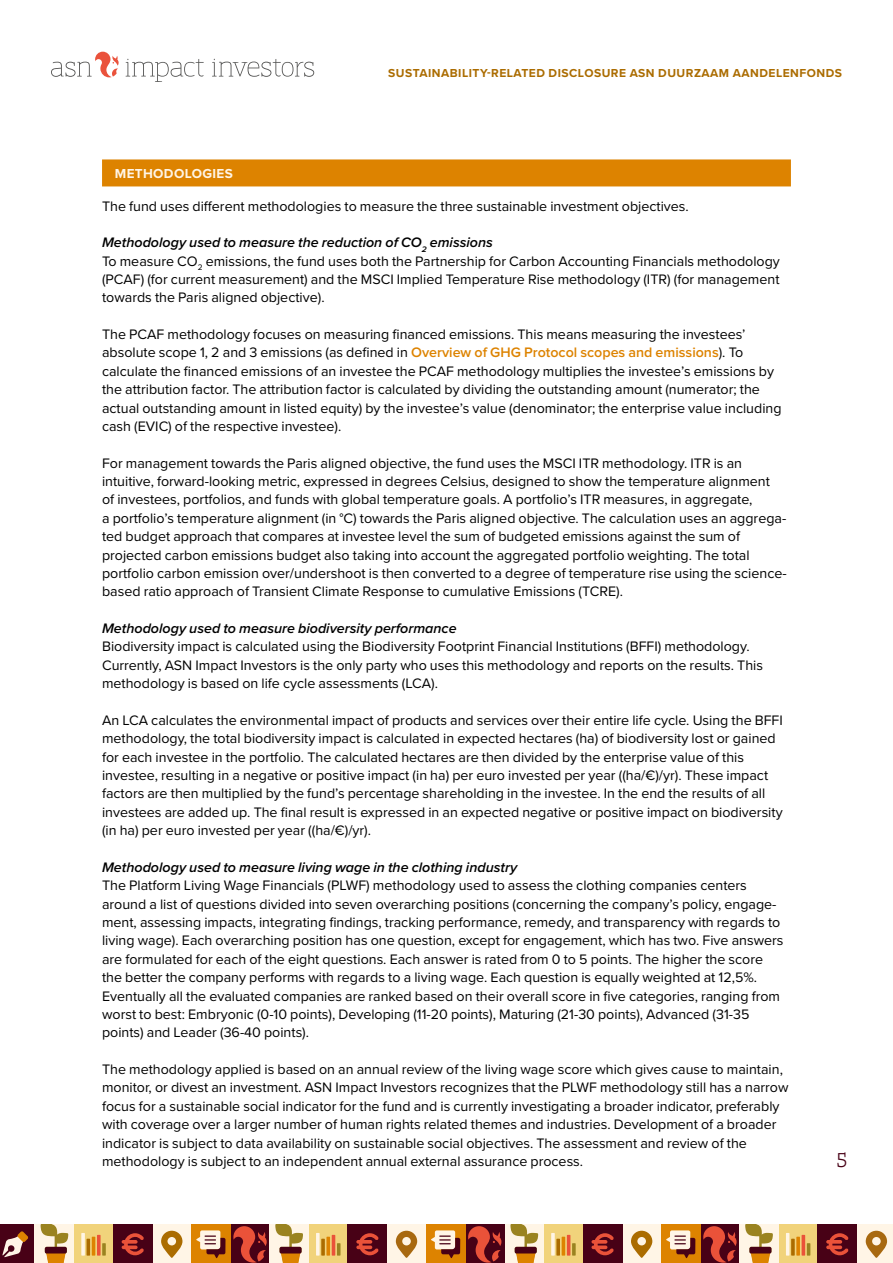
<style>
.page{position:relative;width:893px;height:1263px;background:#fff}
.page>*{position:absolute;margin:0;border:0;box-sizing:border-box;transform-origin:0 0}
.t1{font:600 21px "ASN Bank Slab";color:#480116}
.t2{font:14.25px/18.3px "Proxima Nova";color:#000}
.t3{font:italic 600 14.25px "Proxima Nova";color:#000}
.t4{font:700 13.5px "Proxima Nova";letter-spacing:.025em;color:#fff5e6}
.t5{font:700 12px "Proxima Nova";letter-spacing:.04em;color:#ab6c00}
.s1{font-weight:600;font-style:italic}
.s2{font-weight:600;color:#dd8300}
</style>
<div class="page">
<div style="left:700px;top:1225px;width:39px;height:38px;background:#480116"></div>
<svg style="left:703px;top:1226px;width:34px;height:37px"></svg>
<div style="left:466px;top:1225px;width:39px;height:38px;background:#480116"></div>
<div style="left:544px;top:1225px;width:39px;height:38px;background:#f1d37b"></div>
<svg style="left:551px;top:1233px;width:4px;height:22px"></svg>
<svg style="left:556px;top:1239px;width:4px;height:16px"></svg>
<hr style="left:562px;top:1237px;width:3px;height:18px;background:#dd8300">
<hr style="left:567px;top:1235px;width:3px;height:20px;background:#ea5239">
<svg style="left:572px;top:1243px;width:4px;height:12px"></svg>
<div style="left:622px;top:1225px;width:39px;height:38px;background:#fff5e6"></div>
<svg style="left:631px;top:1231px;width:21px;height:27px"></svg>
<div style="left:505px;top:1225px;width:39px;height:38px;background:#fff5e6"></div>
<svg style="left:510px;top:1225px;width:28px;height:38px"></svg>
<div style="left:583px;top:1225px;width:39px;height:38px;background:#480116"></div>
<svg style="left:591px;top:1233px;width:23px;height:22px"></svg>
<div style="left:661px;top:1225px;width:39px;height:38px;background:#dd8300"></div>
<svg style="left:666px;top:1230px;width:29px;height:28px"></svg>
<div style="left:779px;top:1225px;width:39px;height:38px;background:#f1d37b"></div>
<hr style="left:786px;top:1233px;width:3px;height:22px;background:#fff5e6">
<svg style="left:791px;top:1239px;width:4px;height:16px"></svg>
<svg style="left:796px;top:1237px;width:4px;height:18px"></svg>
<hr style="left:802px;top:1235px;width:3px;height:20px;background:#ea5239">
<svg style="left:807px;top:1243px;width:3px;height:12px"></svg>
<div style="left:857px;top:1225px;width:36px;height:38px;background:#fff5e6"></div>
<svg style="left:866px;top:1231px;width:21px;height:27px"></svg>
<div style="left:739px;top:1225px;width:40px;height:38px;background:#fff5e6"></div>
<svg style="left:745px;top:1225px;width:28px;height:38px"></svg>
<div style="left:818px;top:1225px;width:39px;height:38px;background:#480116"></div>
<svg style="left:826px;top:1233px;width:22px;height:22px"></svg>
<svg style="left:212px;top:59px;width:102px;height:18px"></svg>
<svg style="left:51px;top:52px;width:68px;height:25px"></svg>
<svg style="left:126px;top:59px;width:78px;height:23px"></svg>
<div style="left:230px;top:1225px;width:40px;height:38px;background:#480116"></div>
<svg style="left:233px;top:1226px;width:34px;height:37px"></svg>
<div style="left:0;top:1225px;width:35px;height:38px;background:#480116"></div>
<svg style="left:2px;top:1231px;width:26px;height:26px"></svg>
<div style="left:74px;top:1225px;width:39px;height:38px;background:#f1d37b"></div>
<svg style="left:81px;top:1233px;width:4px;height:22px"></svg>
<hr style="left:87px;top:1239px;width:3px;height:16px;background:#ab6c00">
<hr style="left:92px;top:1237px;width:3px;height:18px;background:#dd8300">
<svg style="left:97px;top:1235px;width:4px;height:20px"></svg>
<svg style="left:102px;top:1243px;width:4px;height:12px"></svg>
<div style="left:152px;top:1225px;width:39px;height:38px;background:#fff5e6"></div>
<svg style="left:161px;top:1231px;width:21px;height:27px"></svg>
<div style="left:35px;top:1225px;width:39px;height:38px;background:#fff5e6"></div>
<svg style="left:41px;top:1225px;width:27px;height:38px"></svg>
<div style="left:113px;top:1225px;width:39px;height:38px;background:#480116"></div>
<svg style="left:122px;top:1233px;width:22px;height:22px"></svg>
<div style="left:191px;top:1225px;width:39px;height:38px;background:#dd8300"></div>
<svg style="left:196px;top:1230px;width:29px;height:28px"></svg>
<div style="left:465px;top:1225px;width:39px;height:38px;background:#480116"></div>
<svg style="left:468px;top:1226px;width:33px;height:37px"></svg>
<div style="left:309px;top:1225px;width:39px;height:38px;background:#f1d37b"></div>
<svg style="left:316px;top:1233px;width:4px;height:22px"></svg>
<svg style="left:321px;top:1239px;width:4px;height:16px"></svg>
<svg style="left:326px;top:1237px;width:4px;height:18px"></svg>
<hr style="left:332px;top:1235px;width:3px;height:20px;background:#ea5239">
<svg style="left:337px;top:1243px;width:3px;height:12px"></svg>
<div style="left:387px;top:1225px;width:39px;height:38px;background:#fff5e6"></div>
<svg style="left:396px;top:1231px;width:21px;height:27px"></svg>
<div style="left:270px;top:1225px;width:39px;height:38px;background:#fff5e6"></div>
<svg style="left:275px;top:1225px;width:28px;height:38px"></svg>
<div style="left:348px;top:1225px;width:39px;height:38px;background:#480116"></div>
<svg style="left:356px;top:1233px;width:23px;height:22px"></svg>
<div style="left:426px;top:1225px;width:39px;height:38px;background:#dd8300"></div>
<svg style="left:431px;top:1230px;width:29px;height:28px"></svg>
<div style="left:102px;top:159px;width:689px;height:27px;background:#dd8300"></div>
<p class="t5" style="left:388px;top:64px;width:455px">SUSTAINABILITY-RELATED DISCLOSURE ASN DUURZAAM AANDELENFONDS</p>
<p class="t4" style="left:115px;top:163px;width:119px">METHODOLOGIES</p>
<p class="t2" style="left:102px;top:196px;width:588px">The fund uses different methodologies to measure the three sustainable investment objectives.</p>
<p class="t2" style="left:102px;top:233px;width:679px"><span class="s1">Methodology used to measure the reduction of CO</span><sub>2</sub> <span class="s1">emissions<br></span>To measure CO<sub>2</sub> emissions, the fund uses both the Partnership for Carbon Accounting Financials methodology (PCAF) (for current measurement) and the MSCI Implied Temperature Rise methodology (ITR) (for management towards the Paris aligned objective).</p>
<p class="t2" style="left:102px;top:325px;width:681px">The PCAF methodology focuses on measuring financed emissions. This means measuring the investees’ absolute scope 1, 2 and 3 emissions (as defined in <span class="s2">Overview of GHG Protocol scopes and emissions</span>). To calculate the financed emissions of an investee the PCAF methodology multiplies the investee’s emissions by the attribution factor. The attribution factor is calculated by dividing the outstanding amount (numerator; the actual outstanding amount in listed equity) by the investee’s value (denominator; the enterprise value including cash (EVIC) of the respective investee).</p>
<p class="t2" style="left:102px;top:453px;width:686px">For management towards the Paris aligned objective, the fund uses the MSCI ITR methodology. ITR is an intuitive, forward-looking metric, expressed in degrees Celsius, designed to show the temperature alignment<br>of investees, portfolios, and funds with global temperature goals. A portfolio’s ITR measures, in aggregate,<br>a portfolio’s temperature alignment (in °C) towards the Paris aligned objective. The calculation uses an aggrega&shy;ted budget approach that compares at investee level the sum of budgeted emissions against the sum of projected carbon emissions budget also taking into account the aggregated portfolio weighting. The total portfolio carbon emission over/undershoot is then converted to a degree of temperature rise using the science&shy;based ratio approach of Transient Climate Response to cumulative Emissions (TCRE).</p>
<p class="t3" style="left:102px;top:618px;width:356px">Methodology used to measure biodiversity performance</p>
<p class="t2" style="left:102px;top:637px;width:662px">Biodiversity impact is calculated using the Biodiversity Footprint Financial Institutions (BFFI) methodology.<br>Currently, ASN Impact Investors is the only party who uses this methodology and reports on the results. This methodology is based on life cycle assessments (LCA).</p>
<p class="t2" style="left:102px;top:710px;width:682px">An LCA calculates the environmental impact of products and services over their entire life cycle. Using the BFFI methodology, the total biodiversity impact is calculated in expected hectares (ha) of biodiversity lost or gained for each investee in the portfolio. The calculated hectares are then divided by the enterprise value of this investee, resulting in a negative or positive impact (in ha) per euro invested per year ((ha/€)/yr). These impact factors are then multiplied by the fund’s percentage shareholding in the investee. In the end the results of all investees are added up. The final result is expressed in an expected negative or positive impact on biodiversity (in ha) per euro invested per year ((ha/€)/yr).</p>
<p class="t3" style="left:102px;top:856px;width:417px">Methodology used to measure living wage in the clothing industry</p>
<p class="t2" style="left:102px;top:876px;width:683px">The Platform Living Wage Financials (PLWF) methodology used to assess the clothing companies centers around a list of questions divided into seven overarching positions (concerning the company’s policy, engage&shy;ment, assessing impacts, integrating findings, tracking performance, remedy, and transparency with regards to living wage). Each overarching position has one question, except for engagement, which has two. Five answers are formulated for each of the eight questions. Each answer is rated from 0 to 5 points. The higher the score the better the company performs with regards to a living wage. Each question is equally weighted at 12,5%.<br>Eventually all the evaluated companies are ranked based on their overall score in five categories, ranging from worst to best: Embryonic (0-10 points), Developing (11-20 points), Maturing (21-30 points), Advanced (31-35 points) and Leader (36-40 points).</p>
<p class="t2" style="left:102px;top:1059px;width:688px">The methodology applied is based on an annual review of the living wage score which gives cause to maintain, monitor, or divest an investment. ASN Impact Investors recognizes that the PLWF methodology still has a narrow focus for a sustainable social indicator for the fund and is currently investigating a broader indicator, preferably with coverage over a larger number of human rights related themes and industries. Development of a broader indicator is subject to data availability on sustainable social objectives. The assessment and review of the methodology is subject to an independent annual external assurance process.</p>
<h1 class="t1" style="left:837px;top:1145px;width:12px">5</h1>
</div>
